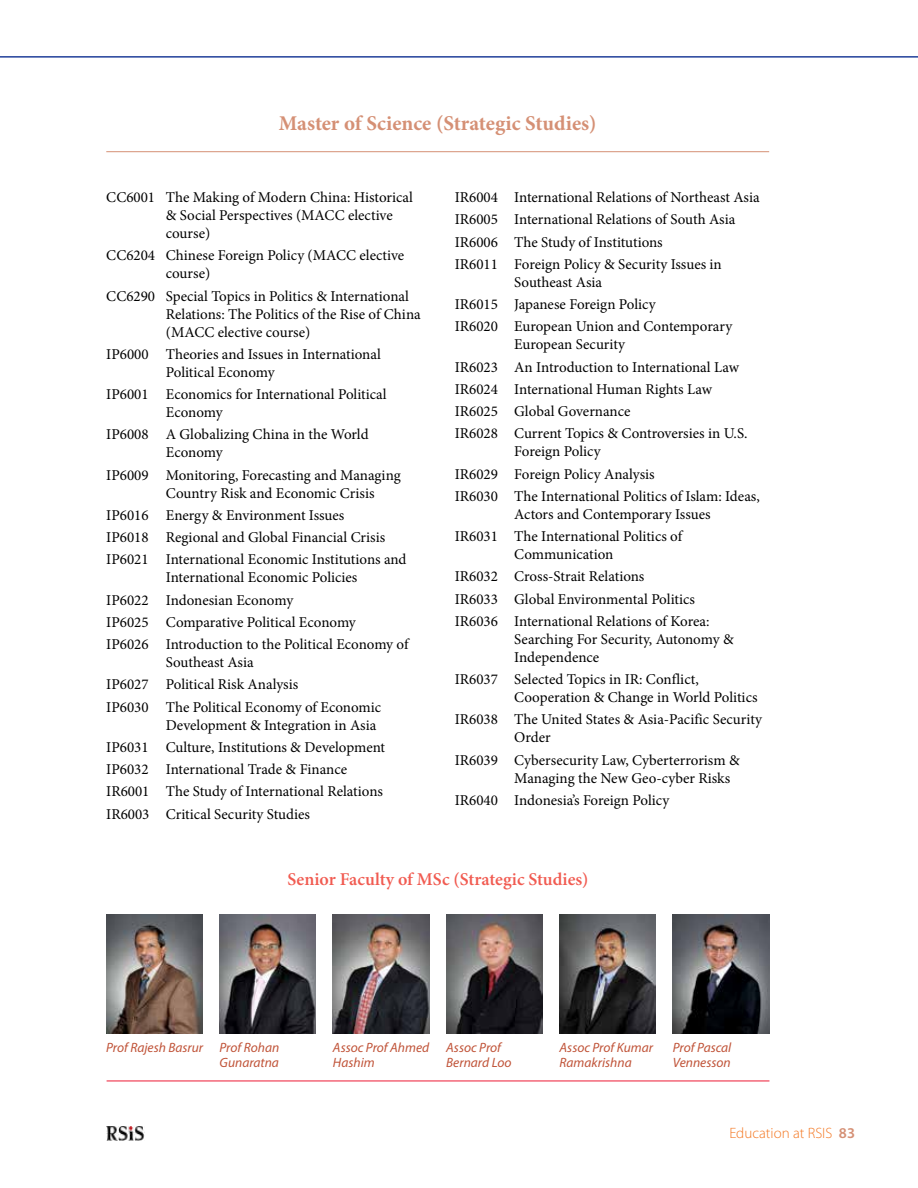
<style>
.page{position:relative;width:918px;height:1188px;background:#fff}
.page>*{position:absolute;margin:0;border:0;box-sizing:border-box;transform-origin:0 0}
.t1{font:700 21px "Minion Pro";color:#d59075}
.t2{font:600 18px "Minion Pro";color:#f15b51}
.t3{font:15px/22.2px "Minion Pro";color:#000}
.t4{font:300 15px "Myriad Pro";color:#f47721}
.t5{font:italic 13.5px/15px "Myriad Pro";color:#c05338}
.s1{font-weight:600;color:#d59075}
</style>
<div class="page">
<hr style="left:0;top:56px;width:918px;height:2px;background:#21409a">
<img style="left:107px;top:1127px;width:38px;height:13px">
<img style="left:333px;top:914px;width:96px;height:119px">
<img style="left:560px;top:914px;width:96px;height:119px">
<img style="left:446px;top:914px;width:97px;height:119px">
<img style="left:673px;top:914px;width:96px;height:119px">
<img style="left:106px;top:914px;width:97px;height:119px">
<img style="left:220px;top:914px;width:96px;height:119px">
<hr style="left:107px;top:1081px;width:662px;height:1px;background:#ed1b35">
<hr style="left:106px;top:151px;width:663px;height:1px;background:#d59075">
<h1 class="t1" style="left:279px;top:109px;width:319px">Master of Science (Strategic Studies)</h1>
<p class="t3" style="left:166px;top:189px;width:249px;line-height:18px;text-indent:-60px">CC6001 The Making of Modern China: Historical &amp; Social Perspectives (MACC elective course)</p>
<p class="t3" style="left:166px;top:247px;width:240px;line-height:18px;text-indent:-60px">CC6204 Chinese Foreign Policy (MACC elective course)</p>
<p class="t3" style="left:166px;top:287px;width:256px;line-height:18px;text-indent:-60px">CC6290 Special Topics in Politics &amp; International<br>Relations: The Politics of the Rise of China (MACC elective course)</p>
<p class="t3" style="left:166px;top:345px;width:217px;line-height:18px;text-indent:-60px">IP6000 Theories and Issues in International<br>Political Economy</p>
<p class="t3" style="left:166px;top:386px;width:222px;line-height:18px;text-indent:-60px">IP6001 Economics for International Political<br>Economy</p>
<p class="t3" style="left:166px;top:426px;width:204px;line-height:18px;text-indent:-60px">IP6008 A Globalizing China in the World<br>Economy</p>
<p class="t3" style="left:166px;top:466px;width:236px;line-height:18px;text-indent:-60px">IP6009 Monitoring, Forecasting and Managing<br>Country Risk and Economic Crisis</p>
<p class="t3" style="left:106px;top:504px;width:302px">IP6016 Energy &amp; Environment Issues<br>IP6018 Regional and Global Financial Crisis<br>IP6021 International Economic Institutions and</p>
<p class="t3" style="left:106px;top:567px;width:304px;text-indent:60px">International Economic Policies<br>IP6022 Indonesian Economy<br>IP6025 Comparative Political Economy<br>IP6026 Introduction to the Political Economy of</p>
<p class="t3" style="left:106px;top:651px;width:276px;text-indent:60px">Southeast Asia<br>IP6027 Political Risk Analysis<br>IP6030 The Political Economy of Economic</p>
<p class="t3" style="left:106px;top:714px;width:280px;text-indent:60px">Development &amp; Integration in Asia IP6031 Culture, Institutions &amp; Development IP6032 International Trade &amp; Finance IR6001 The Study of International Relations IR6003 Critical Security Studies</p>
<p class="t3" style="left:455px;top:186px;width:306px">IR6004 International Relations of Northeast Asia IR6005 International Relations of South Asia IR6006 The Study of Institutions<br>IR6011 Foreign Policy &amp; Security Issues in</p>
<p class="t3" style="left:455px;top:271px;width:279px;text-indent:60px">Southeast Asia<br>IR6015 Japanese Foreign Policy<br>IR6020 European Union and Contemporary</p>
<p class="t3" style="left:455px;top:334px;width:294px;text-indent:60px">European Security<br>IR6023 An Introduction to International Law IR6024 International Human Rights Law IR6025 Global Governance<br>IR6028 Current Topics &amp; Controversies in U.S.</p>
<p class="t3" style="left:455px;top:441px;width:307px;text-indent:60px">Foreign Policy<br>IR6029 Foreign Policy Analysis<br>IR6030 The International Politics of Islam: Ideas,</p>
<p class="t3" style="left:455px;top:503px;width:257px;text-indent:60px">Actors and Contemporary Issues<br>IR6031 The International Politics of</p>
<p class="t3" style="left:455px;top:543px;width:256px;text-indent:60px">Communication<br>IR6032 Cross-Strait Relations<br>IR6033 Global Environmental Politics<br>IR6036 International Relations of Korea:</p>
<p class="t3" style="left:514px;top:630px;width:221px;line-height:18px">Searching For Security, Autonomy &amp;<br>Independence</p>
<p class="t3" style="left:514px;top:670px;width:245px;line-height:18px;text-indent:-60px">IR6037 Selected Topics in IR: Conflict,<br>Cooperation &amp; Change in World Politics</p>
<p class="t3" style="left:514px;top:711px;width:249px;line-height:18px;text-indent:-60px">IR6038 The United States &amp; Asia-Pacific Security<br>Order</p>
<p class="t3" style="left:514px;top:751px;width:227px;line-height:18px;text-indent:-60px">IR6039 Cybersecurity Law, Cyberterrorism &amp;<br>Managing the New Geo-cyber Risks</p>
<p class="t3" style="left:455px;top:789px;width:216px">IR6040 Indonesia’s Foreign Policy</p>
<p class="t2" style="left:287px;top:868px;width:303px">Senior Faculty of MSc (Strategic Studies)</p>
<p class="t5" style="left:106px;top:1039px;width:175px;text-align:right">Prof Rajesh Basrur Prof Rohan<br>Gunaratna</p>
<p class="t5" style="left:333px;top:1040px;width:98px">Assoc Prof Ahmed<br>Hashim</p>
<p class="t5" style="left:446px;top:1040px;width:67px">Assoc Prof<br>Bernard Loo</p>
<p class="t5" style="left:560px;top:1040px;width:95px">Assoc Prof Kumar<br>Ramakrishna</p>
<p class="t5" style="left:673px;top:1040px;width:60px">Prof Pascal<br>Vennesson</p>
<p class="t4" style="left:729px;top:1124px;width:127px">Education at RSIS <span class="s1">83</span></p>
</div>
